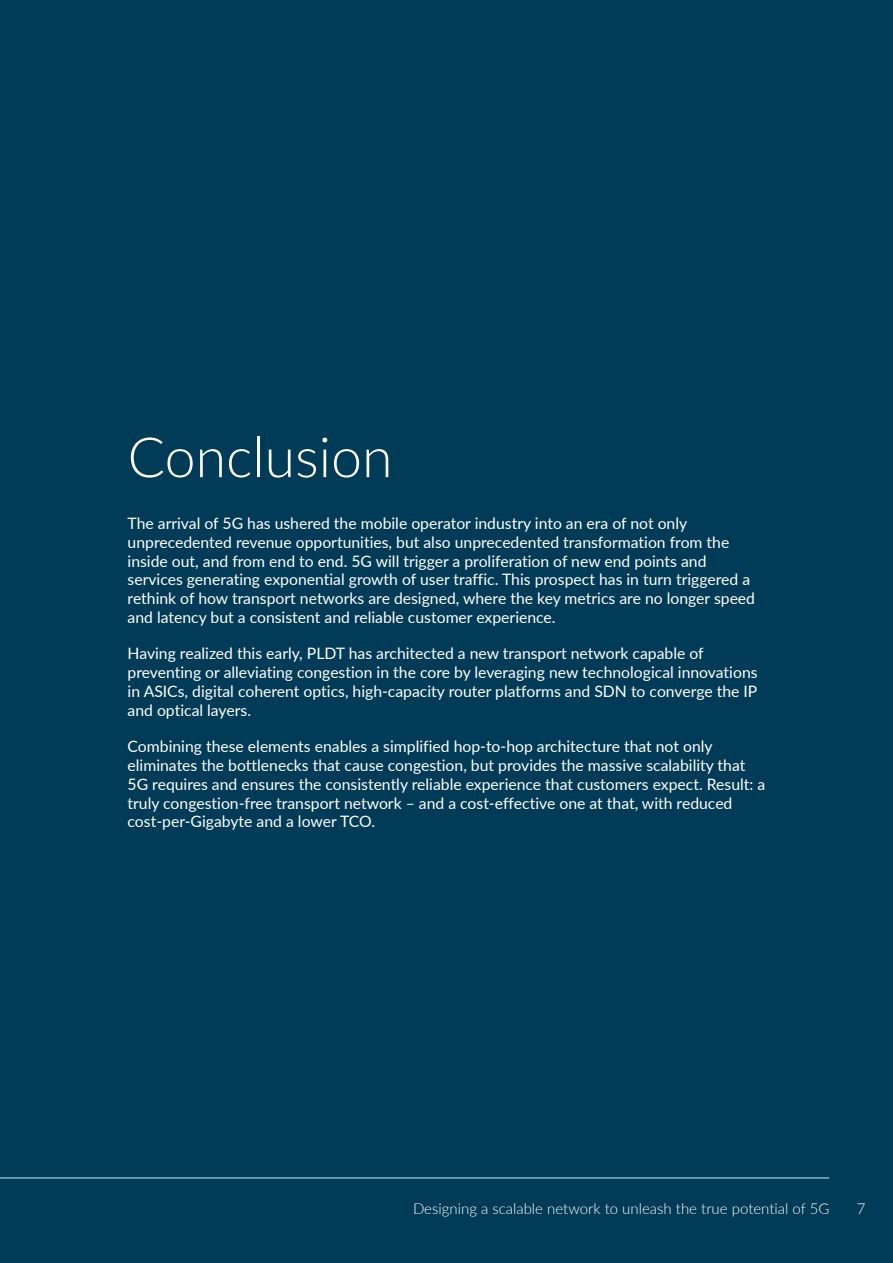
<style>
.page{position:relative;width:893px;height:1263px;background:#003b57}
.page>*{position:absolute;margin:0;border:0;box-sizing:border-box;transform-origin:0 0}
.t1{font:300 55.5px "Lato";color:#fff}
.t2{font:15.75px/18.9px "Lato";color:#fff}
.t3{font:300 15px "Lato";color:#fff}
</style>
<div class="page">
<hr style="left:0;top:1177px;width:829px;height:2px;background:#88b4c8">
<p class="t1" style="left:128px;top:422px;width:266px">Conclusion</p>
<p class="t2" style="left:128px;top:513px;width:629px">The arrival of 5G has ushered the mobile operator industry into an era of not only unprecedented revenue opportunities, but also unprecedented transformation from the inside out, and from end to end. 5G will trigger a proliferation of new end points and services generating exponential growth of user traffic. This prospect has in turn triggered a rethink of how transport networks are designed, where the key metrics are no longer speed and latency but a consistent and reliable customer experience.</p>
<p class="t2" style="left:128px;top:644px;width:631px">Having realized this early, PLDT has architected a new transport network capable of preventing or alleviating congestion in the core by leveraging new technological innovations in ASICs, digital coherent optics, high-capacity router platforms and SDN to converge the IP and optical layers.</p>
<p class="t2" style="left:128px;top:736px;width:639px">Combining these elements enables a simplified hop-to-hop architecture that not only eliminates the bottlenecks that cause congestion, but provides the massive scalability that 5G requires and ensures the consistently reliable experience that customers expect. Result: a truly congestion-free transport network – and a cost-effective one at that, with reduced cost-per-Gigabyte and a lower TCO.</p>
<p class="t3" style="left:413px;top:1199px;width:418px">Designing a scalable network to unleash the true potential of 5G</p>
<p class="t3" style="left:857px;top:1199px;width:10px">7</p>
</div>
